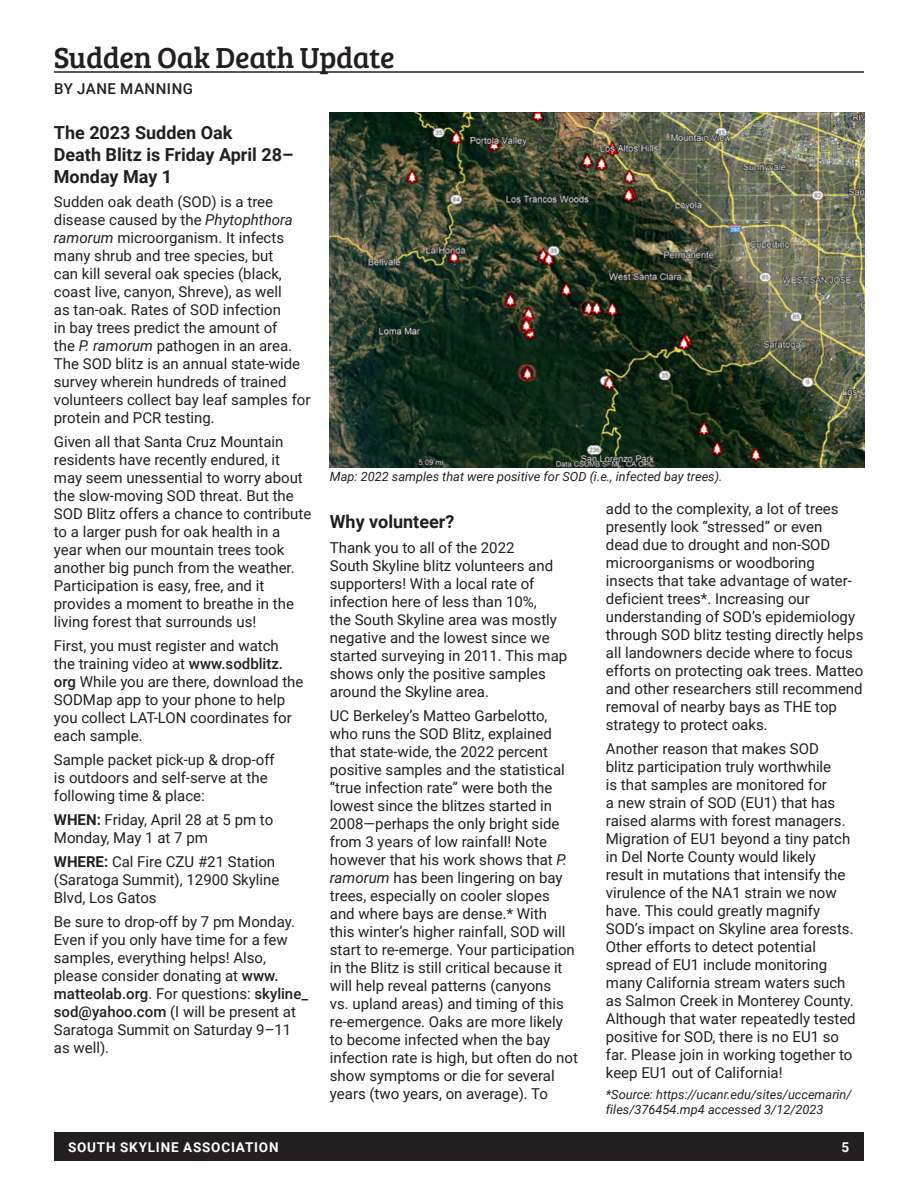
<style>
.page{position:relative;width:918px;height:1188px;background:#fff}
.page>*{position:absolute;margin:0;border:0;box-sizing:border-box;transform-origin:0 0}
.Heading_16_pt_bold{font:30px "Bree Serif";letter-spacing:-.01em;color:#231f20}
.subheads{font:700 18px/21.6px "Roboto";color:#231f20}
.body{font:15px/18px "Roboto";color:#231f20}
.BY_line{font:500 15px "Roboto";letter-spacing:.035em;color:#231f20}
.t1{font:700 13.5px "Roboto";letter-spacing:.06em;color:#fff}
.Mouse_type{font:italic 12.75px/15.3px "Roboto";color:#231f20}
.s1{font-style:italic}
.s2{font-weight:500}
.s3{font-weight:700}
</style>
<div class="page">
<div style="left:54px;top:1133px;width:810px;height:28px;background:#231f20"></div>
<hr style="left:54px;top:71px;width:810px;height:2px;background:#231f20">
<img style="left:330px;top:113px;width:534px;height:355px">
<p class="Heading_16_pt_bold" style="left:54px;top:36px;width:342px">Sudden Oak Death Update</p>
<p class="BY_line" style="left:54px;top:78px;width:140px">BY JANE MANNING</p>
<p class="subheads" style="left:54px;top:122px;width:241px">The 2023 Sudden Oak<br>Death Blitz is Friday April 28–<br>Monday May 1</p>
<p class="body" style="left:54px;top:192px;width:258px">Sudden oak death (SOD) is a tree disease caused by the <span class="s1">Phytophthora ramorum</span> microorganism. It infects many shrub and tree species, but<br>can kill several oak species (black, coast live, canyon, Shreve), as well<br>as tan-oak. Rates of SOD infection<br>in bay trees predict the amount of<br>the <span class="s1">P. ramorum</span> pathogen in an area.<br>The SOD blitz is an annual state-wide survey wherein hundreds of trained volunteers collect bay leaf samples for protein and PCR testing.</p>
<p class="body" style="left:54px;top:432px;width:259px">Given all that Santa Cruz Mountain residents have recently endured, it may seem unessential to worry about the slow-moving SOD threat. But the SOD Blitz offers a chance to contribute to a larger push for oak health in a year when our mountain trees took another big punch from the weather.<br>Participation is easy, free, and it provides a moment to breathe in the living forest that surrounds us!</p>
<p class="body" style="left:54px;top:636px;width:251px">First, you must register and watch the training video at <span class="s2">www.sodblitz. org</span> While you are there, download the<br>SODMap app to your phone to help you collect LAT-LON coordinates for each sample.</p>
<p class="body" style="left:54px;top:750px;width:222px">Sample packet pick-up &amp; drop-off is outdoors and self-serve at the following time &amp; place:</p>
<p class="body" style="left:54px;top:810px;width:221px"><span class="s3">WHEN:</span> Friday, April 28 at 5 pm to<br>Monday, May 1 at 7 pm</p>
<p class="body" style="left:54px;top:852px;width:227px"><span class="s3">WHERE:</span> Cal Fire CZU #21 Station (Saratoga Summit), 12900 Skyline<br>Blvd, Los Gatos</p>
<p class="body" style="left:54px;top:912px;width:256px">Be sure to drop-off by 7 pm Monday.<br>Even if you only have time for a few samples, everything helps! Also, please consider donating at <span class="s2">www. matteolab.org</span>. For questions: <span class="s2">skyline_ sod@yahoo.com</span> (I will be present at<br>Saratoga Summit on Saturday 9–11 as well).</p>
<p class="Mouse_type" style="left:330px;top:468px;width:394px">Map: 2022 samples that were positive for SOD (i.e., infected bay trees).</p>
<p class="body" style="left:606px;top:499px;width:259px">add to the complexity, a lot of trees presently look “stressed” or even<br>dead due to drought and non-SOD microorganisms or woodboring insects that take advantage of water&shy;deficient trees*. Increasing our understanding of SOD’s epidemiology through SOD blitz testing directly helps all landowners decide where to focus efforts on protecting oak trees. Matteo and other researchers still recommend removal of nearby bays as THE top strategy to protect oaks.</p>
<p class="body" style="left:606px;top:739px;width:251px">Another reason that makes SOD<br>blitz participation truly worthwhile<br>is that samples are monitored for<br>a new strain of SOD (EU1) that has raised alarms with forest managers.<br>Migration of EU1 beyond a tiny patch in Del Norte County would likely result in mutations that intensify the virulence of the NA1 strain we now have. This could greatly magnify SOD’s impact on Skyline area forests.<br>Other efforts to detect potential spread of EU1 include monitoring many California stream waters such as Salmon Creek in Monterey County.<br>Although that water repeatedly tested positive for SOD, there is no EU1 so far. Please join in working together to keep EU1 out of California!</p>
<p class="Mouse_type" style="left:606px;top:1086px;width:247px">*Source: https://ucanr.edu/sites/uccemarin/ files/376454.mp4 accessed 3/12/2023</p>
<p class="subheads" style="left:330px;top:510px;width:126px">Why volunteer?</p>
<p class="body" style="left:330px;top:538px;width:239px">Thank you to all of the 2022<br>South Skyline blitz volunteers and supporters! With a local rate of infection here of less than 10%,<br>the South Skyline area was mostly negative and the lowest since we started surveying in 2011. This map shows only the positive samples around the Skyline area.</p>
<p class="body" style="left:330px;top:706px;width:250px">UC Berkeley’s Matteo Garbelotto, who runs the SOD Blitz, explained that state-wide, the 2022 percent positive samples and the statistical “true infection rate” were both the lowest since the blitzes started in 2008—perhaps the only bright side from 3 years of low rainfall! Note however that his work shows that <span class="s1">P. ramorum</span> has been lingering on bay trees, especially on cooler slopes and where bays are dense.* With<br>this winter’s higher rainfall, SOD will start to re-emerge. Your participation in the Blitz is still critical because it will help reveal patterns (canyons<br>vs. upland areas) and timing of this re-emergence. Oaks are more likely to become infected when the bay infection rate is high, but often do not show symptoms or die for several years (two years, on average). To</p>
<p class="t1" style="left:68px;top:1138px;width:212px">SOUTH SKYLINE ASSOCIATION</p>
<p class="t1" style="left:842px;top:1138px;width:9px">5</p>
</div>
